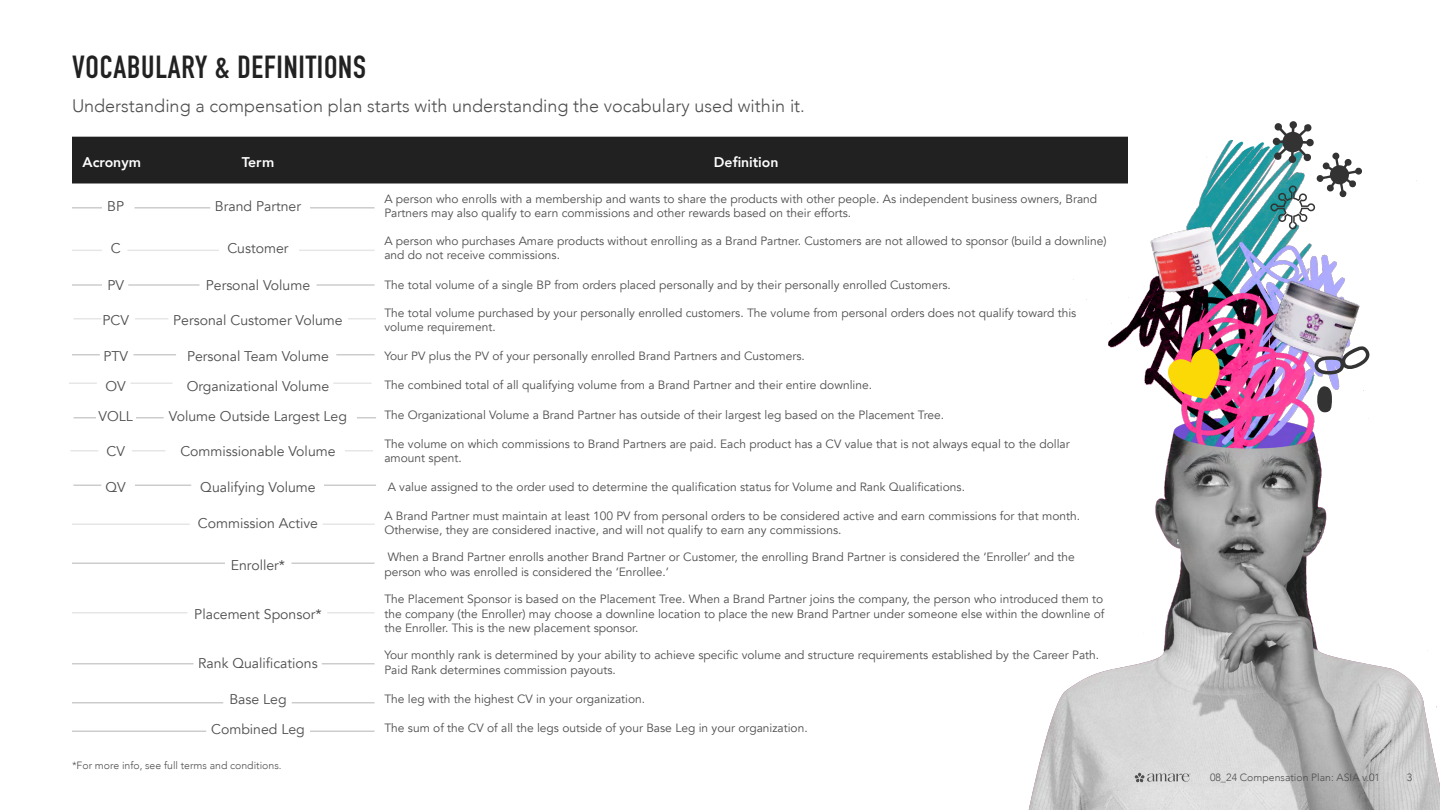
<style>
.page{position:relative;width:1440px;height:810px;background:#fff}
.page>*{position:absolute;margin:0;border:0;box-sizing:border-box;transform-origin:0 0}
.t1{font:700 31.5px "DIN Condensed";letter-spacing:.025em;color:#212121}
.t2{font:300 18px "Avenir";color:#4e4e4e}
.t3{font:14.1px "Avenir";color:#4e4e4e}
.t4{font:800 14.1px "Avenir";color:#fff}
.t5{font:12px/14.4px "Avenir";color:#4e4e4e}
.t6{font:300 10.5px "Avenir";color:#4e4e4e}
</style>
<div class="page">
<img style="left:1028px;top:140px;width:412px;height:670px">
<svg style="left:1270px;top:121px;width:94px;height:108px"></svg>
<img style="left:1149px;top:223px;width:77px;height:76px">
<img style="left:1267px;top:279px;width:95px;height:87px">
<svg style="left:1315px;top:344px;width:57px;height:31px"></svg>
<svg style="left:1317px;top:386px;width:15px;height:27px"></svg>
<svg style="left:1163px;top:346px;width:59px;height:53px;background:#d2a138"></svg>
<div style="left:72px;top:137px;width:1056px;height:47px;background:#212121"></div>
<hr style="left:72px;top:207px;width:30px;height:2px;background:#808080">
<hr style="left:135px;top:207px;width:75px;height:2px;background:#808080">
<hr style="left:310px;top:207px;width:65px;height:2px;background:#808080">
<hr style="left:72px;top:284px;width:30px;height:2px;background:#808080">
<hr style="left:128px;top:284px;width:72px;height:2px;background:#808080">
<hr style="left:316px;top:284px;width:59px;height:2px;background:#808080">
<svg style="left:74px;top:417px;width:22px;height:1px"></svg>
<svg style="left:136px;top:417px;width:28px;height:1px"></svg>
<svg style="left:357px;top:417px;width:19px;height:1px"></svg>
<hr style="left:72px;top:354px;width:28px;height:2px;background:#808080">
<hr style="left:134px;top:354px;width:42px;height:2px;background:#808080">
<hr style="left:336px;top:354px;width:39px;height:2px;background:#808080">
<hr style="left:74px;top:484px;width:27px;height:2px;background:#808080">
<hr style="left:135px;top:484px;width:56px;height:2px;background:#808080">
<hr style="left:324px;top:484px;width:52px;height:2px;background:#808080">
<hr style="left:72px;top:562px;width:153px;height:2px;background:#808080">
<hr style="left:292px;top:562px;width:83px;height:2px;background:#808080">
<hr style="left:72px;top:663px;width:122px;height:1px;background:#808080">
<hr style="left:322px;top:663px;width:53px;height:1px;background:#808080">
<hr style="left:72px;top:702px;width:151px;height:2px;background:#808080">
<hr style="left:292px;top:702px;width:83px;height:2px;background:#808080">
<hr style="left:72px;top:730px;width:134px;height:2px;background:#808080">
<hr style="left:310px;top:730px;width:65px;height:2px;background:#808080">
<hr style="left:72px;top:250px;width:30px;height:1px;background:#808080">
<hr style="left:128px;top:250px;width:91px;height:1px;background:#808080">
<hr style="left:299px;top:250px;width:76px;height:1px;background:#808080">
<hr style="left:74px;top:318px;width:27px;height:2px;background:#808080">
<hr style="left:135px;top:318px;width:33px;height:2px;background:#808080">
<hr style="left:348px;top:318px;width:28px;height:2px;background:#808080">
<hr style="left:70px;top:450px;width:28px;height:2px;background:#808080">
<hr style="left:132px;top:450px;width:33px;height:2px;background:#808080">
<hr style="left:345px;top:450px;width:28px;height:2px;background:#808080">
<hr style="left:69px;top:382px;width:28px;height:2px;background:#808080">
<hr style="left:130px;top:382px;width:42px;height:2px;background:#808080">
<hr style="left:333px;top:382px;width:39px;height:2px;background:#808080">
<hr style="left:72px;top:524px;width:118px;height:1px;background:#808080">
<hr style="left:322px;top:524px;width:53px;height:1px;background:#808080">
<hr style="left:72px;top:612px;width:116px;height:2px;background:#808080">
<hr style="left:327px;top:612px;width:48px;height:2px;background:#808080">
<svg style="left:1135px;top:773px;width:56px;height:9px"></svg>
<p class="t1" style="left:72px;top:46px;width:295px">VOCABULARY &amp; DEFINITIONS</p>
<p class="t2" style="left:72px;top:95px;width:735px">Understanding a compensation plan starts with understanding the vocabulary used within it.</p>
<p class="t4" style="left:83px;top:151px;width:60px">Acronym</p>
<p class="t4" style="left:242px;top:151px;width:34px">Term</p>
<p class="t4" style="left:714px;top:151px;width:66px">Definition</p>
<p class="t3" style="left:107px;top:198px;width:18px">BP</p>
<p class="t3" style="left:215px;top:198px;width:88px">Brand Partner</p>
<p class="t5" style="left:384px;top:192px;width:714px">A person who enrolls with a membership and wants to share the products with other people. As independent business owners, Brand<br>Partners may also qualify to earn commissions and other rewards based on their efforts.</p>
<p class="t3" style="left:111px;top:240px;width:11px">C</p>
<p class="t3" style="left:227px;top:240px;width:63px">Customer</p>
<p class="t5" style="left:384px;top:234px;width:724px">A person who purchases Amare products without enrolling as a Brand Partner. Customers are not allowed to sponsor (build a downline) and do not receive commissions.</p>
<p class="t3" style="left:107px;top:277px;width:18px">PV</p>
<p class="t3" style="left:206px;top:277px;width:106px">Personal Volume</p>
<p class="t5" style="left:384px;top:277px;width:568px">The total volume of a single BP from orders placed personally and by their personally enrolled Customers.</p>
<p class="t3" style="left:102px;top:312px;width:28px">PCV</p>
<p class="t3" style="left:173px;top:312px;width:171px">Personal Customer Volume</p>
<p class="t5" style="left:384px;top:305px;width:693px">The total volume purchased by your personally enrolled customers. The volume from personal orders does not qualify toward this volume requirement.</p>
<p class="t3" style="left:103px;top:348px;width:26px">PTV</p>
<p class="t3" style="left:187px;top:348px;width:143px">Personal Team Volume</p>
<p class="t5" style="left:384px;top:348px;width:422px">Your PV plus the PV of your personally enrolled Brand Partners and Customers.</p>
<p class="t3" style="left:106px;top:377px;width:22px">OV</p>
<p class="t3" style="left:187px;top:377px;width:144px">Organizational Volume</p>
<p class="t5" style="left:384px;top:378px;width:489px">The combined total of all qualifying volume from a Brand Partner and their entire downline.</p>
<p class="t3" style="left:99px;top:407px;width:36px">VOLL</p>
<p class="t3" style="left:169px;top:407px;width:180px">Volume Outside Largest Leg</p>
<p class="t5" style="left:384px;top:408px;width:561px">The Organizational Volume a Brand Partner has outside of their largest leg based on the Placement Tree.</p>
<p class="t3" style="left:106px;top:443px;width:20px">CV</p>
<p class="t3" style="left:180px;top:443px;width:157px">Commissionable Volume</p>
<p class="t5" style="left:384px;top:437px;width:687px">The volume on which commissions to Brand Partners are paid. Each product has a CV value that is not always equal to the dollar amount spent.</p>
<p class="t3" style="left:106px;top:479px;width:22px">QV</p>
<p class="t3" style="left:200px;top:479px;width:117px">Qualifying Volume</p>
<p class="t5" style="left:388px;top:480px;width:579px">A value assigned to the order used to determine the qualification status for Volume and Rank Qualifications.</p>
<p class="t3" style="left:198px;top:515px;width:122px">Commission Active</p>
<p class="t5" style="left:384px;top:509px;width:697px">A Brand Partner must maintain at least 100 PV from personal orders to be considered active and earn commissions for that month.<br>Otherwise, they are considered inactive, and will not qualify to earn any commissions.</p>
<p class="t3" style="left:231px;top:557px;width:56px">Enroller*</p>
<p class="t5" style="left:384px;top:550px;width:692px">When a Brand Partner enrolls another Brand Partner or Customer, the enrolling Brand Partner is considered the ‘Enroller’ and the person who was enrolled is considered the ‘Enrollee.’</p>
<p class="t3" style="left:194px;top:606px;width:129px">Placement Sponsor*</p>
<p class="t5" style="left:384px;top:592px;width:722px;text-align:justify">The Placement Sponsor is based on the Placement Tree. When a Brand Partner joins the company, the person who introduced them to the company (the Enroller) may choose a downline location to place the new Brand Partner under someone else within the downline of the Enroller. This is the new placement sponsor.</p>
<p class="t3" style="left:198px;top:655px;width:121px">Rank Qualifications</p>
<p class="t5" style="left:384px;top:648px;width:716px">Your monthly rank is determined by your ability to achieve specific volume and structure requirements established by the Career Path.<br>Paid Rank determines commission payouts.</p>
<p class="t3" style="left:229px;top:691px;width:59px">Base Leg</p>
<p class="t5" style="left:384px;top:691px;width:262px">The leg with the highest CV in your organization.</p>
<p class="t3" style="left:211px;top:720px;width:95px">Combined Leg</p>
<p class="t5" style="left:384px;top:721px;width:425px">The sum of the CV of all the legs outside of your Base Leg in your organization.</p>
<p class="t6" style="left:72px;top:759px;width:211px">*For more info, see full terms and conditions.</p>
<p class="t6" style="left:1210px;top:771px;width:171px">08_24 Compensation Plan: ASIA v.01</p>
<p class="t6" style="left:1407px;top:771px;width:7px">3</p>
</div>
